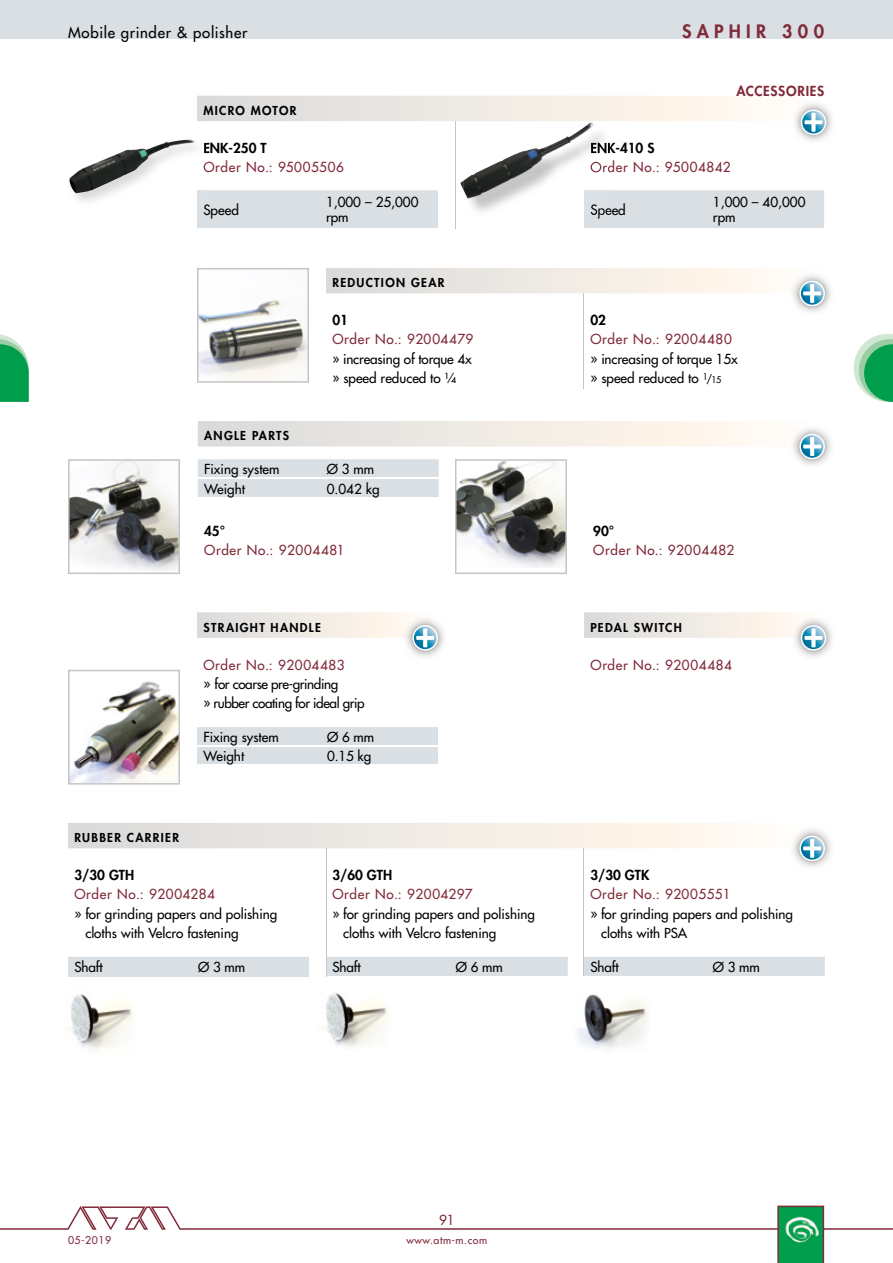
<style>
.page{position:relative;width:893px;height:1263px;background:#fff}
.page>*{position:absolute;margin:0;border:0;box-sizing:border-box;transform-origin:0 0}
.t1{font:800 18px "Futura Std";letter-spacing:.295em;color:#812a3a}
.t2{font:500 15px "Futura Std";letter-spacing:.045em;color:#000}
.t3{font:500 13.5px/19.2px "Futura Std";color:#000}
.t4{font:500 13.5px "Futura Std";letter-spacing:.045em;color:#812a3a}
.t5{font:500 13.5px/19.2px "Futura Std";letter-spacing:-.03em;color:#000}
.t6{font:800 13.5px "Futura Std";color:#000}
.t7{font:800 13.5px "Futura Std";letter-spacing:.05em;color:#812a3a}
.t8{font:800 12px "Futura Std";letter-spacing:.11em;color:#000}
.t9{font:500 10.5px "Futura Std";letter-spacing:.05em;color:#812a3a}
.s1{font-size:10.5px}
.s2{font-size:9px}
</style>
<div class="page">
<div style="left:0;top:0;width:893px;height:38px;background:#d9dfe2"></div>
<svg style="left:0;top:1205px;width:893px;height:58px"></svg>
<svg style="left:854px;top:334px;width:39px;height:68px"></svg>
<svg style="left:0;top:334px;width:29px;height:68px;background:#37b171"></svg>
<hr style="left:584px;top:848px;width:1px;height:109px;background:#c5c5c5">
<hr style="left:326px;top:848px;width:1px;height:109px;background:#c5c5c5">
<svg style="left:68px;top:957px;width:757px;height:20px;background:#dbe1e4"></svg>
<hr style="left:455px;top:121px;width:1px;height:69px;background:#c5c5c5">
<img style="left:800px;top:108px;width:32px;height:33px">
<svg style="left:197px;top:96px;width:629px;height:39px"></svg>
<svg style="left:204px;top:143px;width:3px;height:10px"></svg>
<svg style="left:204px;top:162px;width:3px;height:10px"></svg>
<svg style="left:197px;top:190px;width:627px;height:39px;background:#dee3e6"></svg>
<img style="left:69px;top:139px;width:127px;height:54px">
<img style="left:464px;top:126px;width:146px;height:91px">
<img style="left:584px;top:190px;width:26px;height:27px">
<img style="left:593px;top:143px;width:17px;height:10px">
<img style="left:593px;top:160px;width:17px;height:13px">
<img style="left:591px;top:203px;width:19px;height:14px">
<img style="left:460px;top:121px;width:133px;height:70px">
<img style="left:464px;top:126px;width:129px;height:73px">
<hr style="left:584px;top:293px;width:1px;height:96px;background:#c5c5c5">
<img style="left:798px;top:280px;width:33px;height:32px">
<svg style="left:326px;top:268px;width:499px;height:38px"></svg>
<img style="left:825px;top:433px;width:6px;height:27px">
<svg style="left:198px;top:421px;width:627px;height:153px"></svg>
<svg style="left:68px;top:459px;width:112px;height:115px"></svg>
<svg style="left:197px;top:268px;width:112px;height:115px"></svg>
<img style="left:68px;top:994px;width:65px;height:55px">
<img style="left:577px;top:994px;width:72px;height:55px">
<img style="left:325px;top:993px;width:64px;height:54px">
<img style="left:68px;top:670px;width:112px;height:114px">
<div style="left:197px;top:727px;width:241px;height:37px;background:#d9dfe2"></div>
<hr style="left:197px;top:745px;width:130px;height:2px;background:#fff">
<hr style="left:327px;top:745px;width:111px;height:2px;background:#fff">
<img style="left:798px;top:834px;width:33px;height:33px">
<svg style="left:68px;top:823px;width:757px;height:38px"></svg>
<img style="left:411px;top:624px;width:33px;height:33px">
<svg style="left:197px;top:612px;width:241px;height:39px"></svg>
<img style="left:800px;top:624px;width:32px;height:33px">
<svg style="left:584px;top:612px;width:242px;height:39px"></svg>
<p class="t2" style="left:68px;top:23px;width:181px">Mobile grinder &amp; polisher</p>
<h1 class="t1" style="left:682px;top:20px;width:143px">SAPHIR 300</h1>
<p class="t8" style="left:203px;top:103px;width:95px">MICRO MOTOR</p>
<p class="t6" style="left:203px;top:140px;width:65px">ENK-250 T</p>
<p class="t4" style="left:203px;top:159px;width:142px">Order No.: 95005506</p>
<p class="t7" style="left:736px;top:82px;width:89px">ACCESSORIES</p>
<p class="t6" style="left:590px;top:140px;width:66px">ENK-410 S</p>
<p class="t4" style="left:590px;top:159px;width:142px">Order No.: 95004842</p>
<p class="t3" style="left:203px;top:200px;width:37px">Speed</p>
<p class="t3" style="left:326px;top:195px;width:94px;line-height:15px">1,000 – 25,000 rpm</p>
<p class="t3" style="left:590px;top:200px;width:37px">Speed</p>
<p class="t3" style="left:713px;top:195px;width:94px;line-height:15px">1,000 – 40,000 rpm</p>
<p class="t8" style="left:332px;top:275px;width:114px">REDUCTION GEAR</p>
<p class="t6" style="left:332px;top:312px;width:17px">01</p>
<p class="t4" style="left:332px;top:331px;width:142px">Order No.: 92004479</p>
<p class="t3" style="left:332px;top:349px;width:141px">» increasing of torque 4x » speed reduced to ¼</p>
<p class="t8" style="left:204px;top:428px;width:87px">ANGLE PARTS</p>
<p class="t3" style="left:204px;top:459px;width:77px">Fixing system</p>
<p class="t3" style="left:327px;top:459px;width:49px">Ø 3 mm</p>
<p class="t3" style="left:204px;top:479px;width:42px">Weight</p>
<p class="t3" style="left:327px;top:479px;width:54px">0.042 kg</p>
<p class="t6" style="left:204px;top:522px;width:23px">45°</p>
<p class="t4" style="left:204px;top:541px;width:142px">Order No.: 92004481</p>
<p class="t8" style="left:203px;top:619px;width:119px">STRAIGHT HANDLE</p>
<p class="t4" style="left:203px;top:656px;width:143px">Order No.: 92004483</p>
<p class="t5" style="left:203px;top:674px;width:163px">» for coarse pre-grinding<br>» rubber coating for ideal grip</p>
<p class="t3" style="left:203px;top:727px;width:77px">Fixing system</p>
<p class="t3" style="left:327px;top:727px;width:48px">Ø 6 mm</p>
<p class="t3" style="left:203px;top:747px;width:42px">Weight</p>
<p class="t3" style="left:327px;top:747px;width:46px">0.15 kg</p>
<p class="t8" style="left:74px;top:830px;width:106px">RUBBER CARRIER</p>
<p class="t6" style="left:74px;top:867px;width:61px">3/30 GTH</p>
<p class="t4" style="left:74px;top:886px;width:142px">Order No.: 92004284</p>
<p class="t3" style="left:85px;top:904px;width:193px;text-indent:-11px">» for grinding papers and polishing cloths with Velcro fastening</p>
<p class="t6" style="left:332px;top:867px;width:61px">3/60 GTH</p>
<p class="t4" style="left:332px;top:886px;width:142px">Order No.: 92004297</p>
<p class="t3" style="left:343px;top:904px;width:193px;text-indent:-11px">» for grinding papers and polishing cloths with Velcro fastening</p>
<p class="t6" style="left:590px;top:312px;width:17px">02</p>
<p class="t4" style="left:590px;top:331px;width:143px">Order No.: 92004480</p>
<p class="t3" style="left:590px;top:349px;width:149px">» increasing of torque 15x » speed reduced to <sup>1</sup><span class="s1">/</span><span class="s2">15</span></p>
<p class="t6" style="left:593px;top:522px;width:23px">90°</p>
<p class="t4" style="left:593px;top:541px;width:143px">Order No.: 92004482</p>
<p class="t8" style="left:590px;top:619px;width:93px">PEDAL SWITCH</p>
<p class="t4" style="left:590px;top:656px;width:143px">Order No.: 92004484</p>
<p class="t6" style="left:590px;top:867px;width:61px">3/30 GTK</p>
<p class="t4" style="left:590px;top:886px;width:142px">Order No.: 92005551</p>
<p class="t3" style="left:601px;top:904px;width:193px;text-indent:-11px">» for grinding papers and polishing cloths with PSA</p>
<p class="t3" style="left:74px;top:958px;width:30px">Shaft</p>
<p class="t3" style="left:198px;top:958px;width:48px">Ø 3 mm</p>
<p class="t3" style="left:332px;top:957px;width:30px">Shaft</p>
<p class="t3" style="left:456px;top:957px;width:48px">Ø 6 mm</p>
<p class="t3" style="left:590px;top:957px;width:30px">Shaft</p>
<p class="t3" style="left:713px;top:957px;width:48px">Ø 3 mm</p>
<p class="t9" style="left:68px;top:1233px;width:45px">05-2019</p>
<p class="t4" style="left:439px;top:1211px;width:17px">91</p>
<p class="t9" style="left:406px;top:1233px;width:82px">www.atm-m.com</p>
</div>
